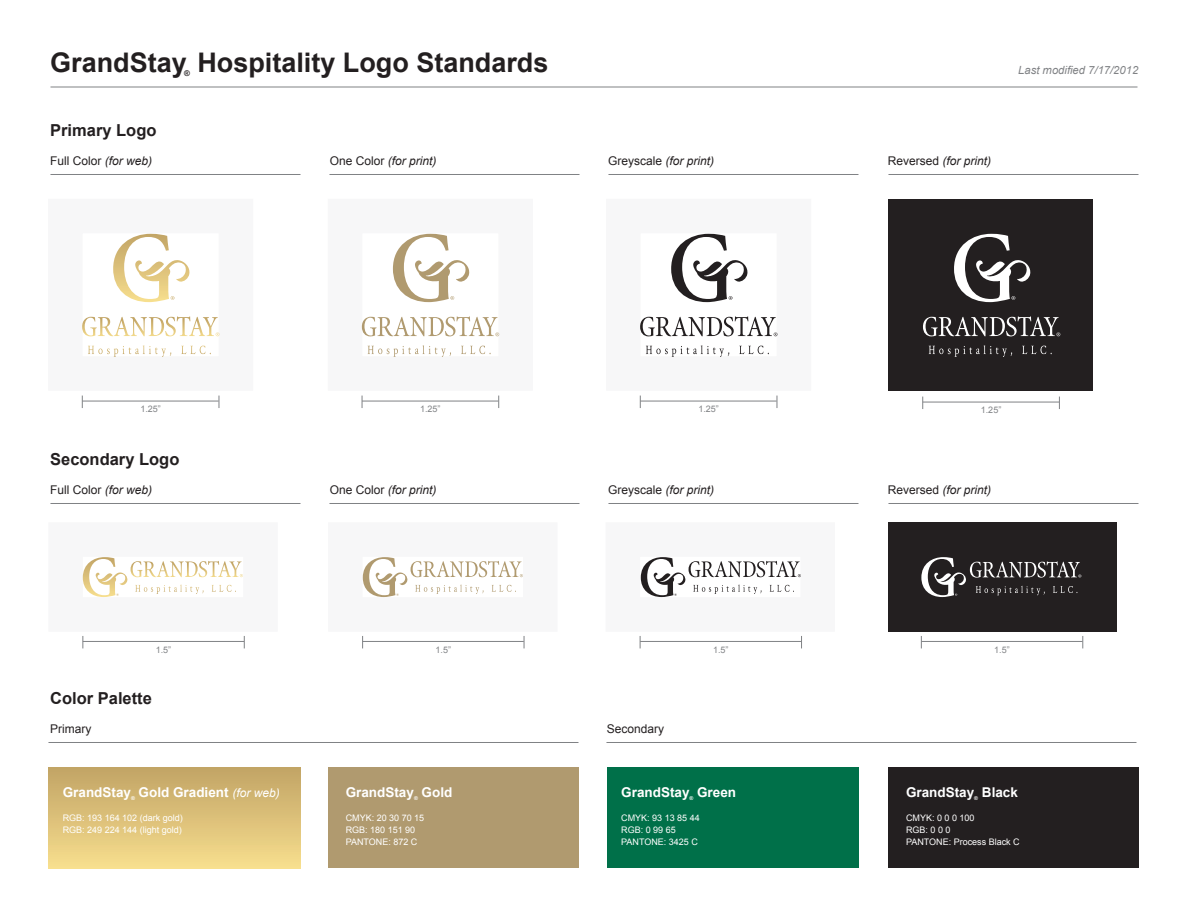
<style>
.page{position:relative;width:1188px;height:918px;background:#fff}
.page>*{position:absolute;margin:0;border:0;box-sizing:border-box;transform-origin:0 0}
.t1{font:700 27px "Arial";color:#231f20}
.t2{font:700 16.5px "Arial";color:#231f20}
.t3{font:700 13.5px "Arial";color:#fff}
.t4{font:italic 12px "Arial";color:#231f20}
.t5{font:12px "Arial";color:#231f20}
.t6{font:italic 11.25px "Arial";color:#808285}
.t7{font:9px/12px "Arial";color:#fff}
.t8{font:9px "Arial";color:#808285}
.t9{font:700 7.8px "Arial";color:#231f20}
.t10{font:700 5.25px "Arial";color:#fff}
.s1{font-style:italic}
.s2{font-style:normal}
.s3{font-weight:400;font-style:italic;font-size:12px}
</style>
<div class="page">
<div style="left:607px;top:768px;width:252px;height:100px;background:#007049"></div>
<div style="left:328px;top:768px;width:250px;height:100px;background:#b09a6f"></div>
<div style="left:48px;top:768px;width:252px;height:100px;background:linear-gradient(to bottom,#c2a466,#f6de8d)"></div>
<div style="left:888px;top:768px;width:251px;height:100px;background:#231f20"></div>
<hr style="left:83px;top:641px;width:161px;height:1px;background:#808285">
<svg style="left:244px;top:636px;width:1px;height:12px"></svg>
<hr style="left:50px;top:87px;width:1088px;height:1px;background:#808285">
<hr style="left:888px;top:174px;width:251px;height:1px;background:#808285">
<hr style="left:608px;top:174px;width:250px;height:1px;background:#808285">
<hr style="left:329px;top:174px;width:251px;height:1px;background:#808285">
<hr style="left:50px;top:174px;width:251px;height:1px;background:#808285">
<hr style="left:888px;top:503px;width:251px;height:1px;background:#808285">
<hr style="left:608px;top:503px;width:250px;height:1px;background:#808285">
<hr style="left:329px;top:503px;width:251px;height:1px;background:#808285">
<hr style="left:50px;top:503px;width:251px;height:1px;background:#808285">
<hr style="left:606px;top:742px;width:530px;height:1px;background:#808285">
<hr style="left:48px;top:742px;width:530px;height:1px;background:#808285">
<hr style="left:363px;top:641px;width:161px;height:1px;background:#808285">
<svg style="left:362px;top:636px;width:1px;height:12px"></svg>
<svg style="left:524px;top:636px;width:1px;height:12px"></svg>
<hr style="left:640px;top:641px;width:161px;height:1px;background:#808285">
<svg style="left:801px;top:636px;width:1px;height:12px"></svg>
<div style="left:888px;top:522px;width:229px;height:110px;background:#231f20"></div>
<hr style="left:921px;top:641px;width:162px;height:1px;background:#808285">
<svg style="left:1083px;top:636px;width:1px;height:12px"></svg>
<hr style="left:82px;top:401px;width:137px;height:1px;background:#808285">
<svg style="left:82px;top:396px;width:1px;height:12px"></svg>
<svg style="left:219px;top:396px;width:1px;height:12px"></svg>
<svg style="left:113px;top:234px;width:77px;height:68px"></svg>
<svg style="left:82px;top:316px;width:136px;height:20px"></svg>
<hr style="left:362px;top:401px;width:136px;height:1px;background:#808285">
<svg style="left:362px;top:396px;width:1px;height:12px"></svg>
<svg style="left:498px;top:396px;width:1px;height:12px"></svg>
<svg style="left:362px;top:316px;width:137px;height:20px"></svg>
<svg style="left:393px;top:234px;width:77px;height:68px"></svg>
<svg style="left:368px;top:345px;width:83px;height:12px"></svg>
<svg style="left:461px;top:346px;width:30px;height:8px"></svg>
<hr style="left:640px;top:401px;width:137px;height:1px;background:#808285">
<svg style="left:640px;top:396px;width:1px;height:12px"></svg>
<svg style="left:777px;top:396px;width:1px;height:12px"></svg>
<svg style="left:640px;top:316px;width:137px;height:20px"></svg>
<svg style="left:671px;top:234px;width:77px;height:68px"></svg>
<svg style="left:646px;top:345px;width:83px;height:12px"></svg>
<svg style="left:739px;top:346px;width:30px;height:8px"></svg>
<div style="left:888px;top:199px;width:205px;height:192px;background:#231f20"></div>
<hr style="left:923px;top:402px;width:136px;height:1px;background:#808285">
<svg style="left:922px;top:397px;width:1px;height:12px"></svg>
<svg style="left:1059px;top:397px;width:1px;height:12px"></svg>
<svg style="left:923px;top:316px;width:137px;height:20px"></svg>
<svg style="left:954px;top:234px;width:77px;height:68px"></svg>
<svg style="left:929px;top:345px;width:83px;height:12px"></svg>
<svg style="left:1022px;top:346px;width:30px;height:8px"></svg>
<svg style="left:83px;top:557px;width:159px;height:40px"></svg>
<svg style="left:363px;top:557px;width:160px;height:40px"></svg>
<svg style="left:641px;top:557px;width:160px;height:40px"></svg>
<svg style="left:921px;top:557px;width:160px;height:40px"></svg>
<p class="t1" style="left:50px;top:45px;width:500px">GrandStay Hospitality Logo Standards</p>
<p class="t9" style="left:184px;top:69px;width:7px">®</p>
<p class="t6" style="left:1018px;top:63px;width:122px">Last modified 7/17/2012</p>
<p class="t2" style="left:50px;top:119px;width:108px">Primary Logo</p>
<p class="t5" style="left:50px;top:153px;width:104px">Full Color <span class="s1">(for web)</span></p>
<p class="t4" style="left:330px;top:153px;width:108px"><span class="s2">One Color</span> (for print)</p>
<p class="t4" style="left:608px;top:153px;width:108px"><span class="s2">Greyscale</span> (for print)</p>
<p class="t4" style="left:888px;top:153px;width:105px"><span class="s2">Reversed</span> (for print)</p>
<p class="t8" style="left:140px;top:403px;width:22px">1.25”</p>
<p class="t8" style="left:420px;top:403px;width:22px">1.25”</p>
<p class="t8" style="left:698px;top:403px;width:22px">1.25”</p>
<p class="t8" style="left:981px;top:404px;width:22px">1.25”</p>
<p class="t2" style="left:50px;top:448px;width:131px">Secondary Logo</p>
<p class="t5" style="left:50px;top:482px;width:104px">Full Color <span class="s1">(for web)</span></p>
<p class="t4" style="left:330px;top:482px;width:108px"><span class="s2">One Color</span> (for print)</p>
<p class="t4" style="left:608px;top:482px;width:108px"><span class="s2">Greyscale</span> (for print)</p>
<p class="t4" style="left:888px;top:482px;width:105px"><span class="s2">Reversed</span> (for print)</p>
<p class="t8" style="left:156px;top:644px;width:17px">1.5”</p>
<p class="t8" style="left:436px;top:644px;width:17px">1.5”</p>
<p class="t8" style="left:713px;top:644px;width:17px">1.5”</p>
<p class="t8" style="left:994px;top:644px;width:17px">1.5”</p>
<p class="t2" style="left:50px;top:687px;width:103px">Color Palette</p>
<p class="t5" style="left:50px;top:721px;width:43px">Primary</p>
<p class="t5" style="left:607px;top:721px;width:59px">Secondary</p>
<p class="t3" style="left:63px;top:784px;width:70px">GrandStay</p>
<p class="t10" style="left:131px;top:795px;width:5px">®</p>
<p class="t3" style="left:139px;top:784px;width:143px">Gold Gradient <span class="s3">(for web)</span></p>
<p class="t7" style="left:63px;top:812px;width:122px">RGB: 193 164 102 (dark gold)<br>RGB: 249 224 144 (light gold)</p>
<p class="t3" style="left:422px;top:784px;width:32px">Gold</p>
<p class="t7" style="left:346px;top:812px;width:80px">CMYK: 20 30 70 15<br>RGB: 180 151 90<br>PANTONE: 872 C</p>
<p class="t3" style="left:346px;top:784px;width:70px">GrandStay</p>
<p class="t10" style="left:414px;top:795px;width:5px">®</p>
<p class="t3" style="left:697px;top:784px;width:41px">Green</p>
<p class="t7" style="left:621px;top:812px;width:80px">CMYK: 93 13 85 44<br>RGB: 0 99 65<br>PANTONE: 3425 C</p>
<p class="t3" style="left:621px;top:784px;width:70px">GrandStay</p>
<p class="t10" style="left:690px;top:795px;width:5px">®</p>
<p class="t3" style="left:906px;top:784px;width:70px">GrandStay</p>
<p class="t10" style="left:974px;top:795px;width:5px">®</p>
<p class="t3" style="left:982px;top:784px;width:38px">Black</p>
<p class="t7" style="left:906px;top:812px;width:115px">CMYK: 0 0 0 100<br>RGB: 0 0 0<br>PANTONE: Process Black C</p>
</div>
